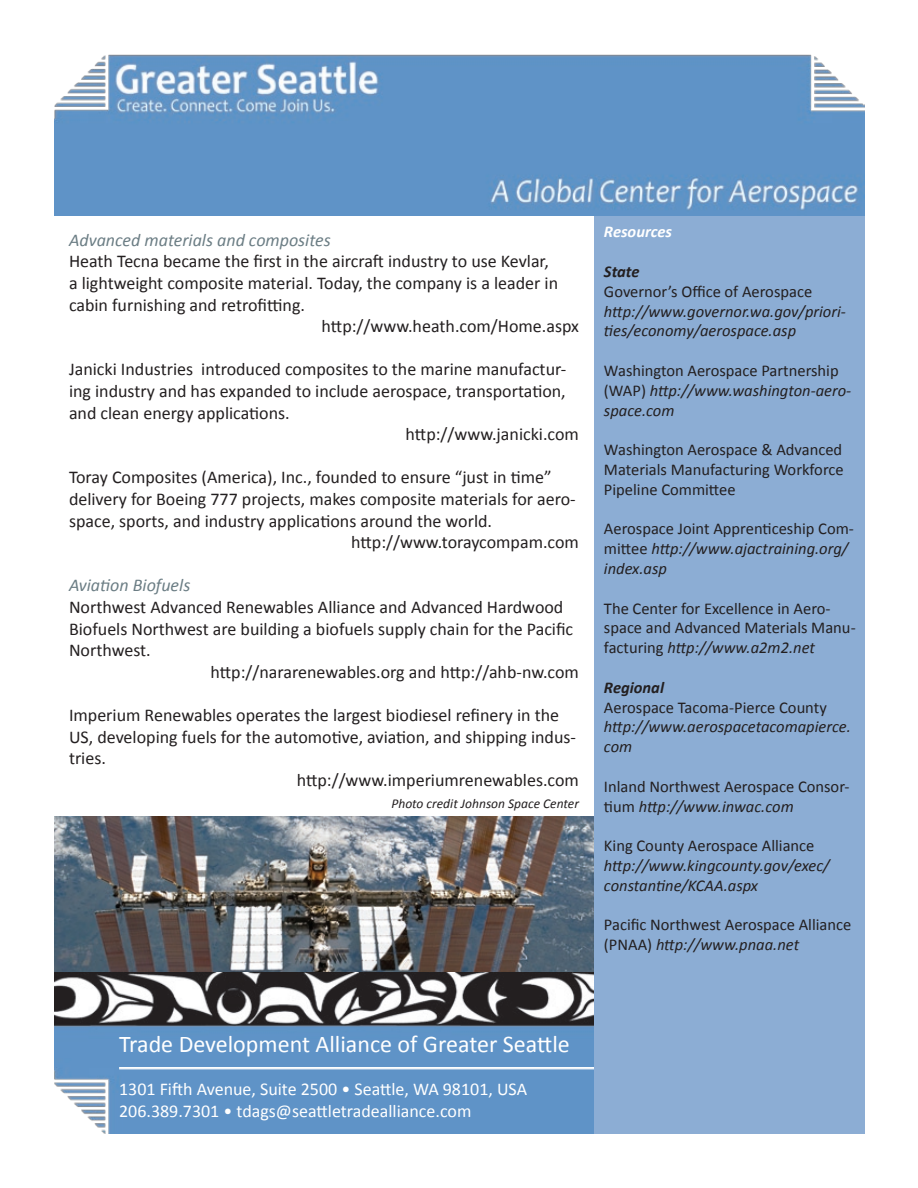
<style>
.page{position:relative;width:918px;height:1188px;background:#fff}
.page>*{position:absolute;margin:0;border:0;box-sizing:border-box;transform-origin:0 0}
.t1{font:24px "Calibri";color:#fff}
.t2{font:18px "Calibri";color:#231f20}
.t3{font:18px/21.6px "Calibri";color:#fff}
.t4{font:italic 18px "Calibri";color:#6b7d84}
.t5{font:16.5px/19.8px "Calibri";color:#231f20}
.t6{font:italic 16.5px/19.8px "Calibri";color:#231f20}
.t7{font:italic 700 16.5px "Calibri";color:#231f20}
.t8{font:italic 700 16.5px "Calibri";color:#fff}
.t9{font:italic 13.5px "Calibri";color:#231f20}
.s1{font-style:normal}
.s2{font-style:italic}
</style>
<div class="page">
<img style="left:55px;top:54px;width:810px;height:162px">
<img style="left:55px;top:972px;width:540px;height:162px">
<hr style="left:119px;top:1067px;width:614px;height:1px;background:#fff">
<hr style="left:119px;top:1068px;width:614px;height:1px;background:#fff">
<hr style="left:119px;top:1069px;width:614px;height:1px;background:#fff">
<div style="left:595px;top:216px;width:270px;height:918px;background:#8cadd4"></div>
<img style="left:55px;top:816px;width:539px;height:156px">
<p class="t4" style="left:69px;top:228px;width:263px">Advanced materials and composites</p>
<p class="t2" style="left:69px;top:250px;width:481px">Heath Tecna became the first in the aircraft industry to use Kevlar,</p>
<p class="t2" style="left:69px;top:272px;width:491px">a lightweight composite material. Today, the company is a leader in</p>
<p class="t2" style="left:69px;top:293px;width:238px">cabin furnishing and retrofitting.</p>
<p class="t2" style="left:322px;top:315px;width:259px">http://www.heath.com/Home.aspx</p>
<p class="t2" style="left:69px;top:358px;width:499px">Janicki Industries introduced composites to the marine manufactur-</p>
<p class="t2" style="left:69px;top:380px;width:498px">ing industry and has expanded to include aerospace, transportation,</p>
<p class="t2" style="left:69px;top:401px;width:222px">and clean energy applications.</p>
<p class="t2" style="left:406px;top:423px;width:175px">http://www.janicki.com</p>
<p class="t2" style="left:69px;top:466px;width:484px">Toray Composites (America), Inc., founded to ensure “just in time”</p>
<p class="t2" style="left:69px;top:488px;width:508px">delivery for Boeing 777 projects, makes composite materials for aero-</p>
<p class="t2" style="left:69px;top:509px;width:425px">space, sports, and industry applications around the world.</p>
<p class="t2" style="left:351px;top:531px;width:229px">http://www.toraycompam.com</p>
<p class="t4" style="left:69px;top:573px;width:123px">Aviation Biofuels</p>
<p class="t2" style="left:69px;top:596px;width:496px">Northwest Advanced Renewables Alliance and Advanced Hardwood</p>
<p class="t2" style="left:69px;top:617px;width:506px">Biofuels Northwest are building a biofuels supply chain for the Pacific</p>
<p class="t2" style="left:69px;top:639px;width:83px">Northwest.</p>
<p class="t2" style="left:211px;top:660px;width:370px">http://nararenewables.org and http://ahb-nw.com</p>
<p class="t2" style="left:69px;top:704px;width:492px">Imperium Renewables operates the largest biodiesel refinery in the</p>
<p class="t2" style="left:69px;top:725px;width:509px">US, developing fuels for the automotive, aviation, and shipping indus-</p>
<p class="t2" style="left:69px;top:747px;width:38px">tries.</p>
<p class="t2" style="left:297px;top:768px;width:284px">http://www.imperiumrenewables.com</p>
<p class="t9" style="left:391px;top:795px;width:189px">Photo credit Johnson Space Center</p>
<p class="t8" style="left:604px;top:221px;width:70px">Resources</p>
<p class="t7" style="left:604px;top:261px;width:37px">State</p>
<p class="t5" style="left:604px;top:281px;width:210px">Governor’s Office of Aerospace</p>
<p class="t6" style="left:604px;top:301px;width:243px">http://www.governor.wa.gov/priori&shy;ties/economy/aerospace.asp</p>
<p class="t6" style="left:604px;top:360px;width:249px"><span class="s1">Washington Aerospace Partnership (WAP)</span> http://www.washington-aero&shy;space.com</p>
<p class="t5" style="left:604px;top:440px;width:241px;text-align:justify">Washington Aerospace &amp; Advanced Materials Manufacturing Workforce Pipeline Committee</p>
<p class="t5" style="left:604px;top:519px;width:251px">Aerospace Joint Apprenticeship Com&shy;mittee <span class="s2">http://www.ajactraining.org/ index.asp</span></p>
<p class="t5" style="left:604px;top:598px;width:253px">The Center for Excellence in Aero&shy;space and Advanced Materials Manu&shy;facturing <span class="s2">http://www.a2m2.net</span></p>
<p class="t7" style="left:604px;top:677px;width:62px">Regional</p>
<p class="t5" style="left:604px;top:697px;width:224px">Aerospace Tacoma-Pierce County</p>
<p class="t6" style="left:604px;top:716px;width:248px">http://www.aerospacetacomapierce. com</p>
<p class="t5" style="left:604px;top:776px;width:247px">Inland Northwest Aerospace Consor&shy;tium <span class="s2">http://www.inwac.com</span></p>
<p class="t5" style="left:604px;top:836px;width:212px">King County Aerospace Alliance</p>
<p class="t6" style="left:604px;top:855px;width:227px">http://www.kingcounty.gov/exec/ constantine/KCAA.aspx</p>
<p class="t5" style="left:604px;top:915px;width:249px">Pacific Northwest Aerospace Alliance (PNAA) <span class="s2">http://www.pnaa.net</span></p>
<h1 class="t1" style="left:119px;top:1029px;width:452px">Trade Development Alliance of Greater Seattle</h1>
<p class="t3" style="left:119px;top:1078px;width:410px">1301 Fifth Avenue, Suite 2500 • Seattle, WA 98101, USA<br>206.389.7301 • tdags@seattletradealliance.com</p>
</div>
